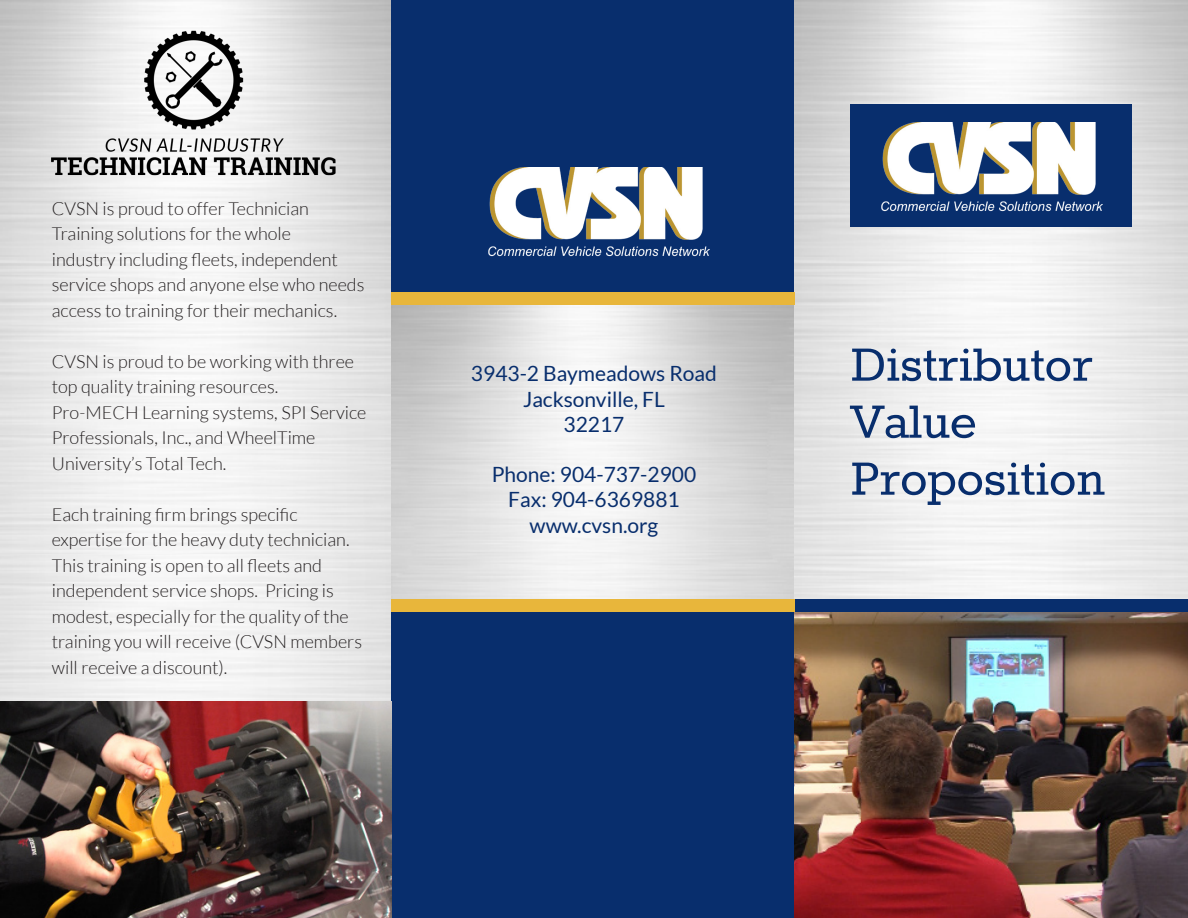
<style>
.page{position:relative;width:1188px;height:918px;background:#fff}
.page>*{position:absolute;margin:0;border:0;box-sizing:border-box;transform-origin:0 0}
.t1{font:57px "Rokkitt";color:#082e6d}
.t2{font:21px "Lato";color:#082e6d}
.t3{font:300 18px/25.5px "Lato";color:#231f20}
</style>
<div class="page">
<img style="left:0;top:554px;width:392px;height:364px">
<img style="left:0;top:0;width:392px;height:554px">
<div style="left:392px;top:0;width:404px;height:918px;background:#082e6d"></div>
<img style="left:392px;top:305px;width:402px;height:294px">
<img style="left:794px;top:0;width:394px;height:918px">
<div style="left:794px;top:599px;width:394px;height:13px;background:#082e6d"></div>
<div style="left:850px;top:104px;width:282px;height:123px;background:#082e6d"></div>
<img style="left:881px;top:123px;width:221px;height:89px">
<img style="left:488px;top:168px;width:222px;height:89px">
<div style="left:392px;top:599px;width:403px;height:13px;background:#e8b63b"></div>
<div style="left:392px;top:293px;width:403px;height:12px;background:#e8b63b"></div>
<img style="left:38px;top:19px;width:311px;height:170px">
<p class="t3" style="left:52px;top:196px;width:259px">CVSN is proud to offer Technician</p>
<p class="t3" style="left:52px;top:221px;width:241px">Training solutions for the whole</p>
<p class="t3" style="left:52px;top:247px;width:314px">industry including fleets, independent service shops and anyone else who needs access to training for their mechanics.</p>
<p class="t3" style="left:52px;top:349px;width:304px">CVSN is proud to be working with three top quality training resources.</p>
<p class="t3" style="left:52px;top:400px;width:316px">Pro-MECH Learning systems, SPI Service<br>Professionals, Inc., and WheelTime</p>
<p class="t3" style="left:52px;top:451px;width:176px">University’s Total Tech.</p>
<p class="t3" style="left:52px;top:502px;width:247px">Each training firm brings specific</p>
<p class="t3" style="left:52px;top:527px;width:299px">expertise for the heavy duty technician.<br>This training is open to all fleets and</p>
<p class="t3" style="left:52px;top:578px;width:312px">independent service shops. Pricing is modest, especially for the quality of the training you will receive (CVSN members will receive a discount).</p>
<p class="t2" style="left:471px;top:362px;width:248px">3943-2 Baymeadows Road</p>
<p class="t2" style="left:523px;top:387px;width:143px">Jacksonville, FL</p>
<p class="t2" style="left:564px;top:413px;width:62px">32217</p>
<p class="t2" style="left:492px;top:463px;width:206px">Phone: 904-737-2900</p>
<p class="t2" style="left:508px;top:488px;width:173px">Fax: 904-6369881</p>
<p class="t2" style="left:530px;top:513px;width:130px">www.cvsn.org</p>
<p class="t1" style="left:850px;top:337px;width:244px">Distributor</p>
<p class="t1" style="left:850px;top:394px;width:128px">Value</p>
<p class="t1" style="left:850px;top:451px;width:256px">Proposition</p>
</div>
